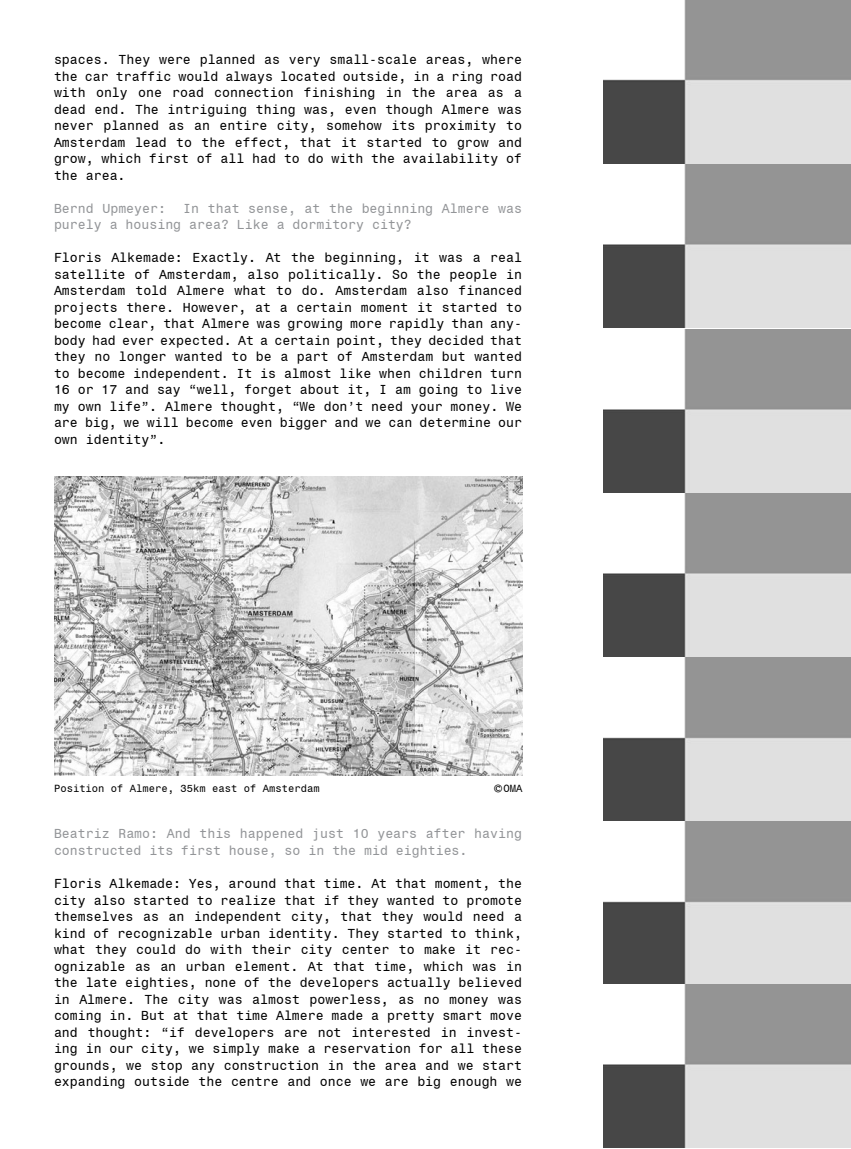
<style>
.page{position:relative;width:851px;height:1149px;background:#fff}
.page>*{position:absolute;margin:0;border:0;box-sizing:border-box;transform-origin:0 0}
.t1{font:13.2px/16.5px "Monospace 821 BT";color:#000;text-align:justify}
.t2{font:13.2px/16.5px "Monospace 821 BT";color:#939598}
.t3{font:10.5px "Monospace 821 BT";color:#000}
.s1{font-size:13.5px}
</style>
<div class="page">
<img style="left:54px;top:476px;width:468px;height:299px">
<img style="left:604px;top:0;width:246px;height:327px">
<img style="left:604px;top:329px;width:246px;height:818px">
<p class="t1" style="left:54px;top:51px;width:469px">spaces. They were planned as very small-scale areas, where the car traffic would always located outside, in a ring road with only one road connection finishing in the area as a dead end. The intriguing thing was, even though Almere was never planned as an entire city, somehow its proximity to Amsterdam lead to the effect, that it started to grow and grow, which first of all had to do with the availability of the area.</p>
<p class="t2" style="left:54px;top:199px;width:113px">Bernd Upmeyer:</p>
<p class="t2" style="left:54px;top:199px;width:469px;text-indent:129px">In that sense, at the beginning Almere was purely a housing area? Like a dormitory city?</p>
<p class="t1" style="left:54px;top:249px;width:469px">Floris Alkemade: Exactly. At the beginning, it was a real satellite of Amsterdam, also politically. So the people in Amsterdam told Almere what to do. Amsterdam also financed projects there. However, at a certain moment it started to become clear, that Almere was growing more rapidly than any&shy;body had ever expected. At a certain point, they decided that they no longer wanted to be a part of Amsterdam but wanted to become independent. It is almost like when children turn 16 or 17 and say “well, forget about it, I am going to live my own life”. Almere thought, “We don’t need your money. We are big, we will become even bigger and we can determine our own identity”.</p>
<p class="t3" style="left:54px;top:781px;width:267px">Position of Almere, 35km east of Amsterdam</p>
<p class="t3" style="left:494px;top:781px;width:30px"><span class="s1">©</span>OMA</p>
<p class="t2" style="left:54px;top:825px;width:469px">Beatriz Ramo: And this happened just 10 years after having constructed its first house, so in the mid eighties.</p>
<p class="t1" style="left:54px;top:874px;width:469px">Floris Alkemade: Yes, around that time. At that moment, the city also started to realize that if they wanted to promote themselves as an independent city, that they would need a kind of recognizable urban identity. They started to think, what they could do with their city center to make it rec&shy;ognizable as an urban element. At that time, which was in the late eighties, none of the developers actually believed in Almere. The city was almost powerless, as no money was coming in. But at that time Almere made a pretty smart move and thought: “if developers are not interested in invest&shy;ing in our city, we simply make a reservation for all these grounds, we stop any construction in the area and we start expanding outside the centre and once we are big enough we</p>
</div>
